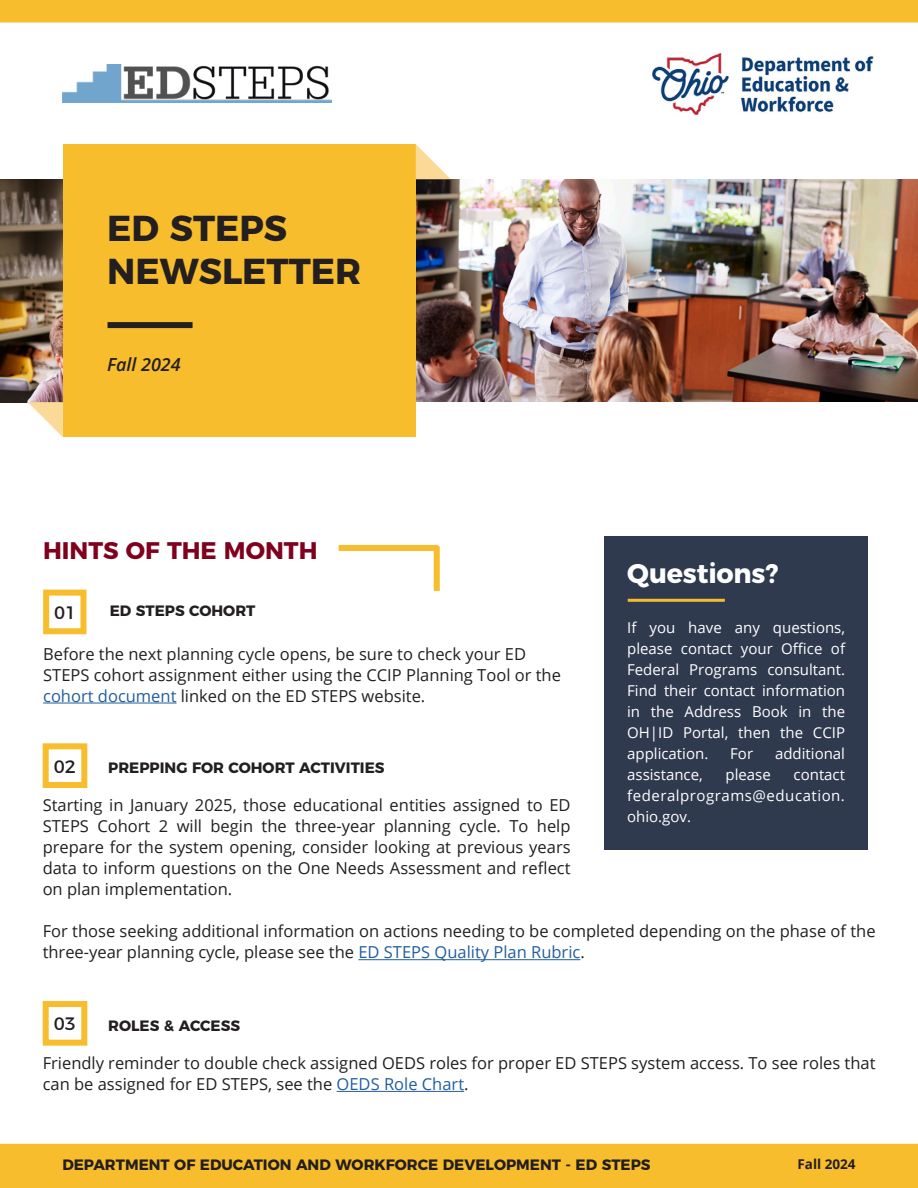
<style>
.page{position:relative;width:918px;height:1188px;background:#fff}
.page>*{position:absolute;margin:0;border:0;box-sizing:border-box;transform-origin:0 0}
.Title_05{font:700 36px/43.2px "Montserrat";color:#231f20}
.MASTER{font:700 27px "Montserrat";letter-spacing:-.005em;color:#fff}
.Title_05-2{font:700 24px "Montserrat";color:#80011e}
.Intro_text{font:italic 600 18px "Open Sans";color:#231f20}
.Text_01{font:18px "Montserrat";color:#231f20}
.t1{font:16.5px/21px "Open Sans";color:#231f20}
.t2{font:15px/21px "Open Sans";color:#fff;text-align:justify}
.Text_03{font:700 15px "Montserrat";color:#231f20}
.t3{font:700 13.5px "Open Sans";color:#231f20}
.s1{color:#215e9e}
</style>
<div class="page">
<div style="left:0;top:0;width:918px;height:23px;background:#f7bd2d"></div>
<div style="left:0;top:1144px;width:918px;height:44px;background:#f7bd2d"></div>
<img style="left:0;top:179px;width:63px;height:223px">
<img style="left:416px;top:179px;width:501px;height:223px">
<div style="left:63px;top:144px;width:353px;height:293px;background:#f7bd2d"></div>
<svg style="left:416px;top:144px;width:35px;height:35px"></svg>
<svg style="left:28px;top:402px;width:35px;height:35px"></svg>
<div style="left:108px;top:322px;width:85px;height:6px;background:#231f20"></div>
<img style="left:652px;top:53px;width:222px;height:62px">
<img style="left:63px;top:64px;width:269px;height:39px">
<div style="left:339px;top:545px;width:99px;height:6px;background:#f7bd2d"></div>
<div style="left:434px;top:546px;width:6px;height:45px;background:#f7bd2d"></div>
<div style="left:43px;top:743px;width:44px;height:45px;border:6px solid #f7bd2d"></div>
<hr style="left:358px;top:959px;width:222px;height:1px;background:#215e9e">
<hr style="left:43px;top:703px;width:134px;height:1px;background:#215e9e">
<div style="left:43px;top:590px;width:43px;height:44px;border:6px solid #f7bd2d"></div>
<div style="left:43px;top:1001px;width:44px;height:45px;border:6px solid #f7bd2d"></div>
<hr style="left:337px;top:1091px;width:127px;height:1px;background:#215e9e">
<div style="left:605px;top:537px;width:263px;height:313px;background:#2f3a4f"></div>
<hr style="left:628px;top:599px;width:97px;height:3px;background:#f7bd2d">
<p class="Title_05" style="left:107px;top:203px;width:256px">ED STEPS<br>NEWSLETTER</p>
<p class="Intro_text" style="left:107px;top:352px;width:75px">Fall 2024</p>
<p class="Title_05-2" style="left:43px;top:531px;width:276px">HINTS OF THE MONTH</p>
<p class="Text_01" style="left:54px;top:598px;width:24px">01</p>
<p class="Text_03" style="left:110px;top:598px;width:147px">ED STEPS COHORT</p>
<p class="MASTER" style="left:627px;top:551px;width:153px">Questions?</p>
<p class="t2" style="left:627px;top:616px;width:219px">If you have any questions, please contact your Office of Federal Programs consultant.<br>Find their contact information in the Address Book in the OH|ID Portal, then the CCIP application.</p>
<p class="t1" style="left:43px;top:643px;width:519px">Before the next planning cycle opens, be sure to check your ED<br>STEPS cohort assignment either using the CCIP Planning Tool or the <span class="s1">cohort document</span> linked on the ED STEPS website.</p>
<p class="t2" style="left:730px;top:742px;width:24px">For</p>
<p class="t2" style="left:775px;top:742px;width:72px">additional</p>
<p class="Text_01" style="left:54px;top:752px;width:24px">02</p>
<p class="Text_03" style="left:108px;top:755px;width:278px">PREPPING FOR COHORT ACTIVITIES</p>
<p class="t1" style="left:43px;top:795px;width:529px;text-align:justify">Starting in January 2025, those educational entities assigned to ED STEPS Cohort 2 will begin the three-year planning cycle. To help prepare for the system opening, consider looking at previous years data to inform questions on the One Needs Assessment and reflect on plan implementation.</p>
<p class="t1" style="left:43px;top:921px;width:834px">For those seeking additional information on actions needing to be completed depending on the phase of the three-year planning cycle, please see the <span class="s1">ED STEPS Quality Plan Rubric</span>.</p>
<p class="t2" style="left:627px;top:763px;width:77px">assistance,</p>
<p class="t2" style="left:726px;top:763px;width:47px">please</p>
<p class="t2" style="left:627px;top:763px;width:219px;text-indent:166px">contact federalprograms@education. ohio.gov.</p>
<p class="Text_01" style="left:54px;top:1010px;width:24px">03</p>
<p class="Text_03" style="left:108px;top:1013px;width:133px">ROLES &amp; ACCESS</p>
<p class="t1" style="left:43px;top:1052px;width:834px">Friendly reminder to double check assigned OEDS roles for proper ED STEPS system access. To see roles that can be assigned for ED STEPS, see the <span class="s1">OEDS Role Chart</span>.</p>
<p class="Text_03" style="left:62px;top:1152px;width:590px">DEPARTMENT OF EDUCATION AND WORKFORCE DEVELOPMENT - ED STEPS</p>
<p class="t3" style="left:797px;top:1154px;width:60px">Fall 2024</p>
</div>
